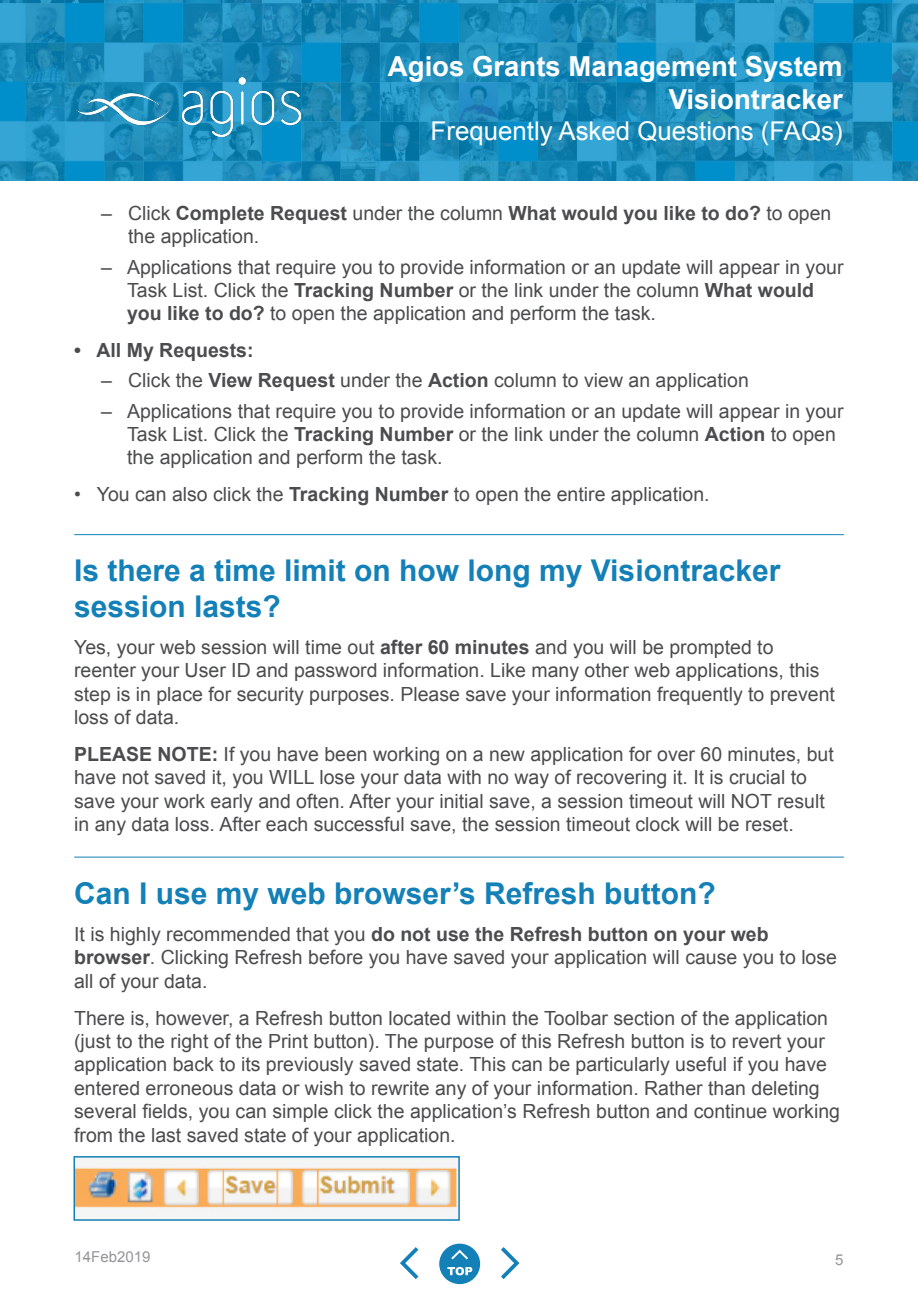
<style>
.page{position:relative;width:918px;height:1296px;background:#fff}
.page>*{position:absolute;margin:0;border:0;box-sizing:border-box;transform-origin:0 0}
.t1{font:700 30px/36px "Arial";color:#1380b7}
.t2{font:700 27.6px/33px "Arial";color:#fff;text-align:right}
.t3{font:25.8px "Arial";color:#fff}
.t4{font:19.5px/23.4px "Arial";color:#4b4c4d}
.t5{font:700 19.5px "Arial";color:#4b4c4d}
.t6{font:15px "Arial";color:#939598}
.s1{font-weight:700}
</style>
<div class="page">
<svg style="left:501px;top:1247px;width:18px;height:32px"></svg>
<svg style="left:400px;top:1247px;width:18px;height:32px"></svg>
<div style="left:439px;top:1244px;width:41px;height:40px;background:#1380b7;border-radius:50%"></div>
<svg style="left:451px;top:1250px;width:17px;height:9px"></svg>
<svg style="left:447px;top:1267px;width:25px;height:8px"></svg>
<img style="left:0;top:0;width:918px;height:181px">
<img style="left:77px;top:77px;width:224px;height:59px">
<hr style="left:74px;top:534px;width:770px;height:1px;background:#1380b7">
<hr style="left:74px;top:857px;width:770px;height:1px;background:#1380b7">
<img style="left:77px;top:1163px;width:380px;height:49px">
<div style="left:74px;top:1156px;width:386px;height:65px;border:2px solid #1380b7"></div>
<h2 class="t2" style="left:388px;top:50px;width:456px">Agios Grants Management System<br>Visiontracker</h2>
<h3 class="t3" style="left:431px;top:114px;width:414px">Frequently Asked Questions (FAQs)</h3>
<p class="t4" style="left:128px;top:202px;width:705px;text-indent:-27px">– Click <span class="s1">Complete Request</span> under the column <span class="s1">What would you like to do?</span> to open the application.</p>
<p class="t4" style="left:127px;top:255px;width:718px;text-indent:-26px">– Applications that require you to provide information or an update will appear in your<br>Task List. Click the <span class="s1">Tracking Number</span> or the link under the column <span class="s1">What would you like to do?</span> to open the application and perform the task.</p>
<p class="t5" style="left:74px;top:337px;width:181px">• All My Requests:</p>
<p class="t4" style="left:101px;top:369px;width:649px">– Click the <span class="s1">View Request</span> under the <span class="s1">Action</span> column to view an application</p>
<p class="t4" style="left:127px;top:399px;width:718px;text-indent:-26px">– Applications that require you to provide information or an update will appear in your<br>Task List. Click the <span class="s1">Tracking Number</span> or the link under the column <span class="s1">Action</span> to open the application and perform the task.</p>
<p class="t4" style="left:74px;top:483px;width:637px">• You can also click the <span class="s1">Tracking Number</span> to open the entire application.</p>
<p class="t1" style="left:74px;top:553px;width:708px">Is there a time limit on how long my Visiontracker session lasts?</p>
<p class="t4" style="left:74px;top:636px;width:762px">Yes, your web session will time out <span class="s1">after 60 minutes</span> and you will be prompted to reenter your User ID and password information. Like many other web applications, this step is in place for security purposes. Please save your information frequently to prevent loss of data.</p>
<p class="t4" style="left:74px;top:743px;width:761px"><span class="s1">PLEASE NOTE:</span> If you have been working on a new application for over 60 minutes, but have not saved it, you WILL lose your data with no way of recovering it. It is crucial to save your work early and often. After your initial save, a session timeout will NOT result in any data loss. After each successful save, the session timeout clock will be reset.</p>
<p class="t1" style="left:74px;top:876px;width:643px">Can I use my web browser’s Refresh button?</p>
<p class="t4" style="left:74px;top:923px;width:764px">It is highly recommended that you <span class="s1">do not use the Refresh button on your web browser</span>. Clicking Refresh before you have saved your application will cause you to lose all of your data.</p>
<p class="t4" style="left:74px;top:1006px;width:767px">There is, however, a Refresh button located within the Toolbar section of the application (just to the right of the Print button). The purpose of this Refresh button is to revert your application back to its previously saved state. This can be particularly useful if you have entered erroneous data or wish to rewrite any of your information. Rather than deleting several fields, you can simple click the application’s Refresh button and continue working from the last saved state of your application.</p>
<p class="t6" style="left:75px;top:1247px;width:77px">14Feb2019</p>
<p class="t6" style="left:835px;top:1250px;width:10px">5</p>
</div>
